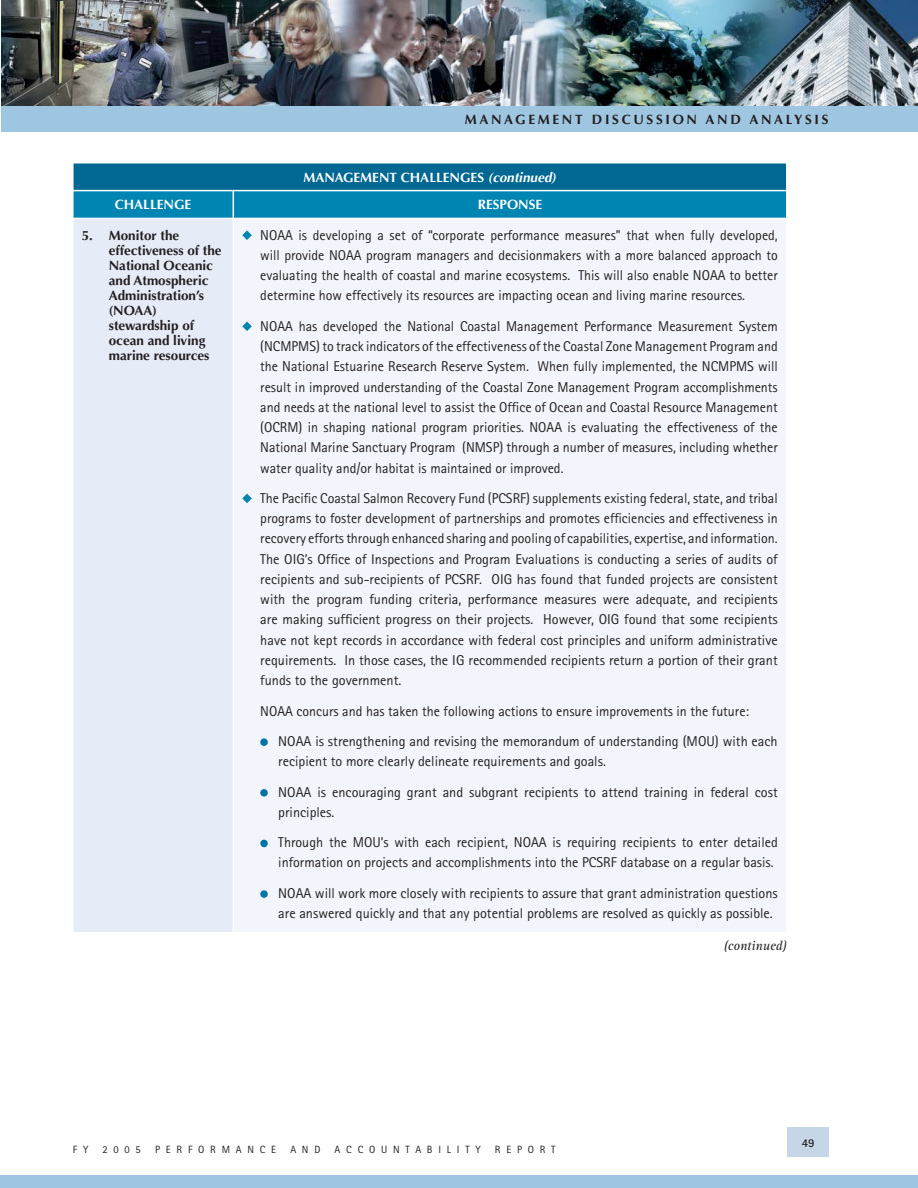
<style>
.page{position:relative;width:918px;height:1188px;background:#fff}
.page>*{position:absolute;margin:0;border:0;box-sizing:border-box;transform-origin:0 0}
.t1{font:14.25px/20.2px "Rotis Sans Serif";color:#231f20}
.t2{font:700 13.5px/15px "Optima";color:#231f20}
.t3{font:700 13.5px "Optima";color:#fff}
.t4{font:700 13.5px "Optima";letter-spacing:.2em;color:#231f20}
.t5{font:italic 13.5px "Rotis Serif";color:#231f20}
.t6{font:700 12px "Rotis Sans Serif";color:#231f20}
.t7{font:10.5px "Rotis Sans Serif";letter-spacing:.55em;color:#231f20}
.s1{font-style:italic}
</style>
<div class="page">
<div style="left:73px;top:163px;width:714px;height:28px;background:#006892"></div>
<div style="left:73px;top:218px;width:160px;height:714px;background:#e5ebf7"></div>
<div style="left:233px;top:218px;width:554px;height:714px;background:#f2f5fb"></div>
<hr style="left:72px;top:162px;width:161px;height:2px;background:#fff">
<hr style="left:72px;top:164px;width:2px;height:26px;background:#fff">
<hr style="left:233px;top:162px;width:555px;height:2px;background:#fff">
<hr style="left:786px;top:164px;width:2px;height:26px;background:#fff">
<svg style="left:73px;top:191px;width:713px;height:27px;background:#0688b4"></svg>
<hr style="left:72px;top:218px;width:161px;height:1px;background:#fff">
<hr style="left:72px;top:219px;width:2px;height:713px;background:#fff">
<hr style="left:233px;top:218px;width:555px;height:1px;background:#fff">
<hr style="left:786px;top:219px;width:2px;height:713px;background:#fff">
<hr style="left:72px;top:190px;width:716px;height:1px;background:#fff">
<hr style="left:233px;top:219px;width:1px;height:713px;background:#fff">
<svg style="left:242px;top:230px;width:10px;height:10px"></svg>
<svg style="left:242px;top:322px;width:10px;height:9px"></svg>
<svg style="left:242px;top:494px;width:10px;height:9px"></svg>
<div style="left:260px;top:738px;width:8px;height:8px;background:#0072a6;border-radius:50%"></div>
<div style="left:260px;top:789px;width:8px;height:8px;background:#0072a6;border-radius:50%"></div>
<div style="left:260px;top:840px;width:8px;height:7px;background:#0072a6;border-radius:50%"></div>
<div style="left:260px;top:890px;width:8px;height:8px;background:#0072a6;border-radius:50%"></div>
<div style="left:788px;top:1127px;width:41px;height:29px;background:#c6d6e6"></div>
<div style="left:1px;top:1176px;width:917px;height:12px;background:#9fc6e1"></div>
<img style="left:1px;top:0;width:917px;height:106px">
<div style="left:1px;top:106px;width:917px;height:25px;background:#9fc6e1"></div>
<p class="t4" style="left:465px;top:113px;width:365px">MANAGEMENT DISCUSSION AND ANALYSIS</p>
<p class="t3" style="left:303px;top:171px;width:254px">MANAGEMENT CHALLENGES <span class="s1">(continued)</span></p>
<p class="t3" style="left:115px;top:199px;width:78px">CHALLENGE</p>
<p class="t3" style="left:478px;top:199px;width:66px">RESPONSE</p>
<p class="t2" style="left:109px;top:230px;width:114px;text-indent:-27px">5. Monitor the effectiveness of the<br>National Oceanic and Atmospheric<br>Administration’s (NOAA) stewardship of ocean and living marine resources</p>
<p class="t1" style="left:260px;top:226px;width:519px;text-align:justify">NOAA is developing a set of “corporate performance measures” that when fully developed, will provide NOAA program managers and decisionmakers with a more balanced approach to evaluating the health of coastal and marine ecosystems. This will also enable NOAA to better determine how effectively its resources are impacting ocean and living marine resources.</p>
<p class="t1" style="left:260px;top:317px;width:519px;text-align:justify">NOAA has developed the National Coastal Management Performance Measurement System (NCMPMS) to track indicators of the effectiveness of the Coastal Zone Management Program and the National Estuarine Research Reserve System. When fully implemented, the NCMPMS will result in improved understanding of the Coastal Zone Management Program accomplishments and needs at the national level to assist the Office of Ocean and Coastal Resource Management (OCRM) in shaping national program priorities. NOAA is evaluating the effectiveness of the National Marine Sanctuary Program (NMSP) through a number of measures, including whether water quality and/or habitat is maintained or improved.</p>
<p class="t1" style="left:260px;top:489px;width:519px;text-align:justify">The Pacific Coastal Salmon Recovery Fund (PCSRF) supplements existing federal, state, and tribal programs to foster development of partnerships and promotes efficiencies and effectiveness in recovery efforts through enhanced sharing and pooling of capabilities, expertise, and information.<br>The OIG’s Office of Inspections and Program Evaluations is conducting a series of audits of recipients and sub-recipients of PCSRF. OIG has found that funded projects are consistent with the program funding criteria, performance measures were adequate, and recipients are making sufficient progress on their projects. However, OIG found that some recipients have not kept records in accordance with federal cost principles and uniform administrative requirements. In those cases, the IG recommended recipients return a portion of their grant funds to the government.</p>
<p class="t1" style="left:278px;top:697px;width:501px;line-height:30.3px;text-indent:-18px">NOAA concurs and has taken the following actions to ensure improvements in the future:<br>NOAA is strengthening and revising the memorandum of understanding (MOU) with each</p>
<p class="t1" style="left:278px;top:748px;width:501px;line-height:30.3px">recipient to more clearly delineate requirements and goals.<br>NOAA is encouraging grant and subgrant recipients to attend training in federal cost</p>
<p class="t1" style="left:278px;top:798px;width:501px;line-height:30.3px">principles.<br>Through the MOU’s with each recipient, NOAA is requiring recipients to enter detailed</p>
<p class="t1" style="left:278px;top:849px;width:501px;line-height:30.3px">information on projects and accomplishments into the PCSRF database on a regular basis.<br>NOAA will work more closely with recipients to assure that grant administration questions</p>
<p class="t1" style="left:278px;top:905px;width:496px">are answered quickly and that any potential problems are resolved as quickly as possible.</p>
<p class="t5" style="left:724px;top:941px;width:65px">(continued)</p>
<p class="t7" style="left:73px;top:1145px;width:17px">F Y</p>
<p class="t7" style="left:103px;top:1145px;width:40px">2005</p>
<p class="t7" style="left:155px;top:1145px;width:122px">PERFORMANCE</p>
<p class="t7" style="left:290px;top:1145px;width:32px">AND</p>
<p class="t7" style="left:335px;top:1145px;width:148px">ACCOUNTABILITY</p>
<p class="t7" style="left:495px;top:1145px;width:62px">REPORT</p>
<p class="t6" style="left:802px;top:1138px;width:14px">49</p>
</div>
